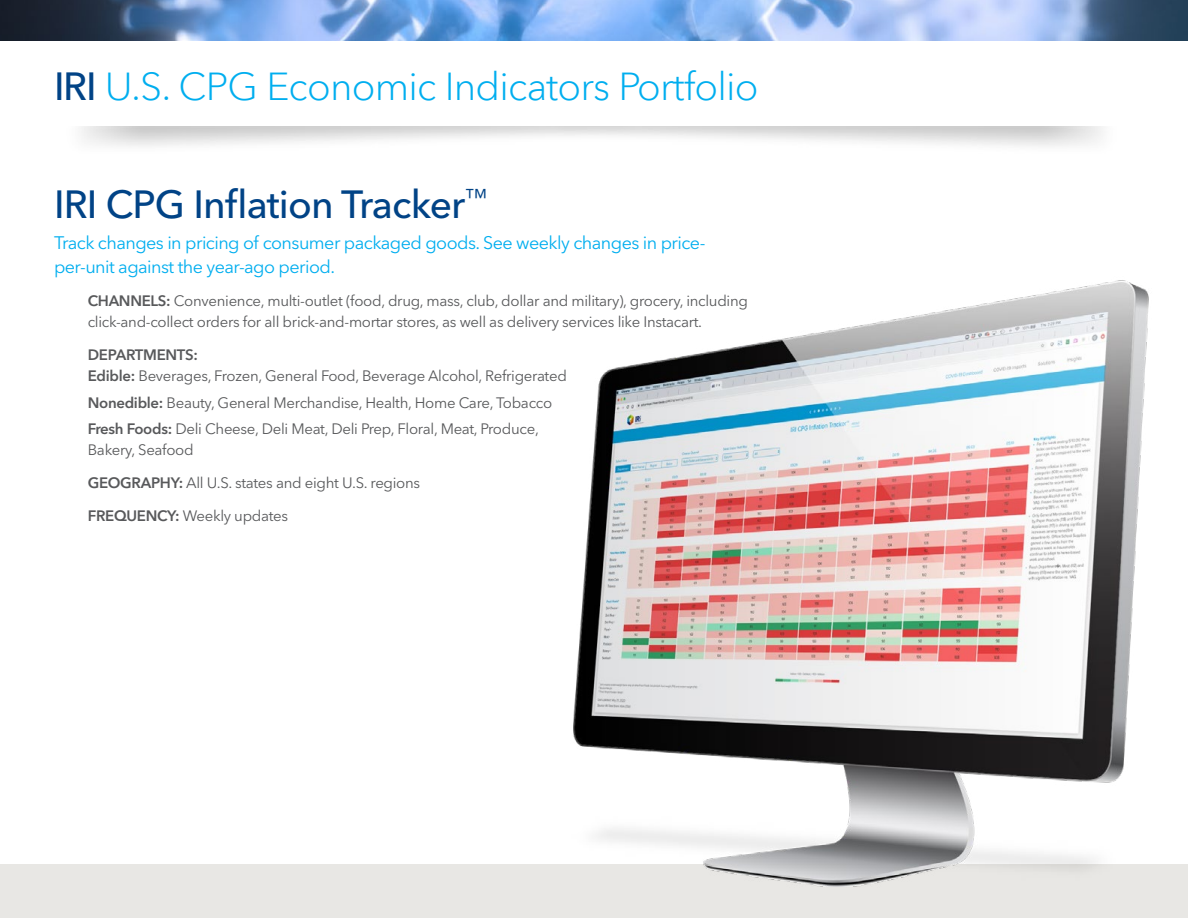
<style>
.page{position:relative;width:1188px;height:918px;background:#fff}
.page>*{position:absolute;margin:0;border:0;box-sizing:border-box;transform-origin:0 0}
.t1{font:300 39px "Avenir Next LT Pro";letter-spacing:-.02em;color:#00aeef}
.t2{font:500 39px "Avenir Next LT Pro";letter-spacing:-.02em;color:#014386}
.t3{font:18px/24px "Avenir Next LT Pro";letter-spacing:-.03em;color:#00aeef}
.t4{font:15px/21px "Avenir Next LT Pro";letter-spacing:-.02em;color:#58595b}
.s1{font-weight:500;color:#014386}
.s2{font-weight:600}
</style>
<div class="page">
<div style="left:0;top:864px;width:1188px;height:54px;background:#e8e7e4"></div>
<img style="left:0;top:0;width:1188px;height:40px">
<img style="left:573px;top:280px;width:576px;height:607px">
<h1 class="t1" style="left:54px;top:63px;width:706px"><span class="s1">IRI</span> U.S. CPG Economic Indicators Portfolio</h1>
<h1 class="t2" style="left:54px;top:181px;width:435px">IRI CPG Inflation Tracker<sup>™</sup></h1>
<p class="t3" style="left:54px;top:231px;width:653px">Track changes in pricing of consumer packaged goods. See weekly changes in price&shy;per-unit against the year-ago period.</p>
<p class="t4" style="left:88px;top:291px;width:662px"><span class="s2">CHANNELS:</span> Convenience, multi-outlet (food, drug, mass, club, dollar and military), grocery, including click-and-collect orders for all brick-and-mortar stores, as well as delivery services like Instacart.</p>
<p class="t4" style="left:88px;top:344px;width:481px"><span class="s2">DEPARTMENTS:<br>Edible:</span> Beverages, Frozen, General Food, Beverage Alcohol, Refrigerated</p>
<p class="t4" style="left:88px;top:389px;width:466px;line-height:26.4px"><span class="s2">Nonedible:</span> Beauty, General Merchandise, Health, Home Care, Tobacco<br><span class="s2">Fresh Foods:</span> Deli Cheese, Deli Meat, Deli Prep, Floral, Meat, Produce,</p>
<p class="t4" style="left:88px;top:433px;width:334px;line-height:33px">Bakery, Seafood<br><span class="s2">GEOGRAPHY:</span> All U.S. states and eight U.S. regions<br><span class="s2">FREQUENCY:</span> Weekly updates</p>
</div>
